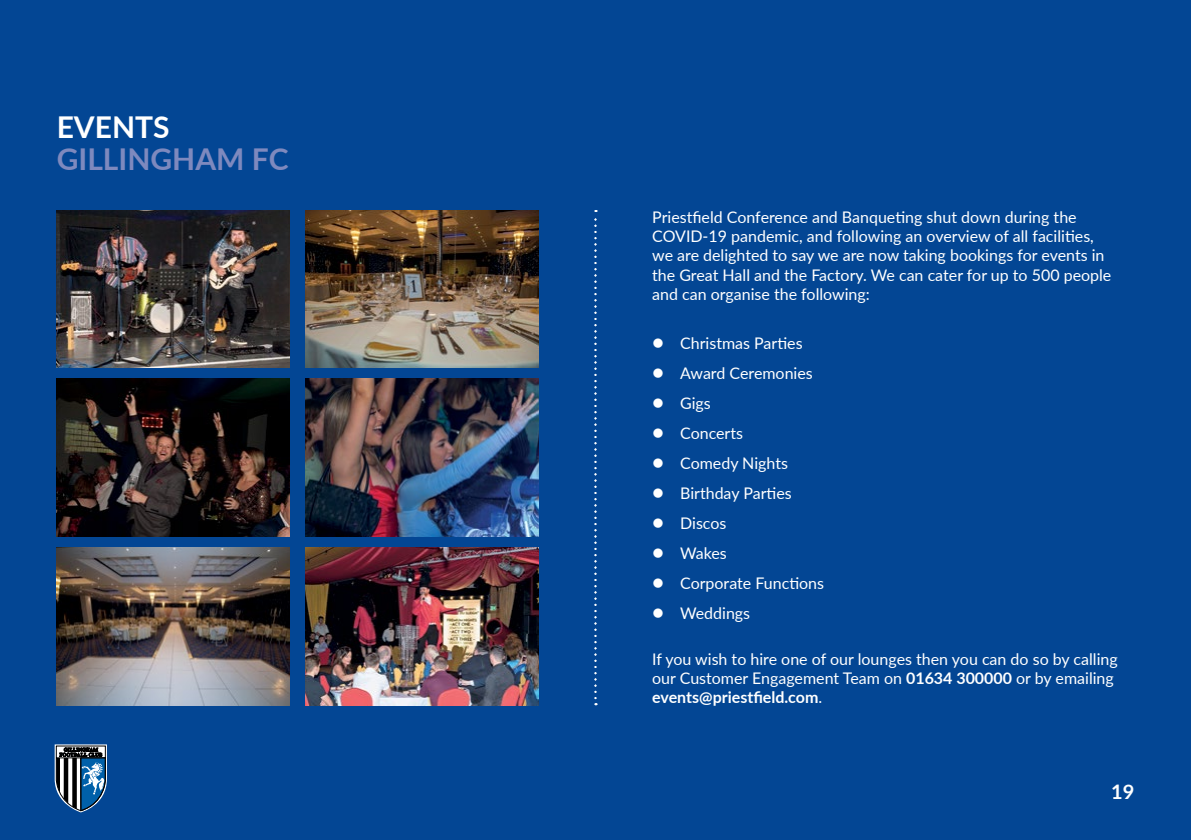
<style>
.page{position:relative;width:1191px;height:840px;background:#fff}
.page>*{position:absolute;margin:0;border:0;box-sizing:border-box;transform-origin:0 0}
.t1{font:700 30px "Lato";color:#7e89be}
.t2{font:700 30px "Lato";color:#fff}
.t3{font:700 20px "Lato";color:#fff}
.t4{font:16px/19.2px "Lato";color:#fff}
.s1{font-weight:700}
</style>
<div class="page">
<div style="left:0;top:0;width:1191px;height:839px;background:#034694"></div>
<svg style="left:594px;top:210px;width:2px;height:494px"></svg>
<img style="left:57px;top:210px;width:232px;height:157px">
<img style="left:306px;top:210px;width:233px;height:157px">
<img style="left:57px;top:378px;width:232px;height:158px">
<img style="left:306px;top:378px;width:233px;height:158px">
<img style="left:57px;top:547px;width:232px;height:157px">
<img style="left:306px;top:547px;width:233px;height:157px">
<svg style="left:55px;top:744px;width:52px;height:67px"></svg>
<h1 class="t2" style="left:57px;top:105px;width:114px">EVENTS</h1>
<h1 class="t1" style="left:57px;top:137px;width:233px">GILLINGHAM FC</h1>
<p class="t4" style="left:652px;top:207px;width:461px">Priestfield Conference and Banqueting shut down during the COVID-19 pandemic, and following an overview of all facilities, we are delighted to say we are now taking bookings for events in the Great Hall and the Factory. We can cater for up to 500 people and can organise the following:</p>
<p class="t4" style="left:652px;top:333px;width:152px">● Christmas Parties</p>
<p class="t4" style="left:652px;top:363px;width:162px">● Award Ceremonies</p>
<p class="t4" style="left:652px;top:393px;width:60px">● Gigs</p>
<p class="t4" style="left:652px;top:423px;width:92px">● Concerts</p>
<p class="t4" style="left:652px;top:453px;width:137px">● Comedy Nights</p>
<p class="t4" style="left:652px;top:483px;width:141px">● Birthday Parties</p>
<p class="t4" style="left:652px;top:513px;width:76px">● Discos</p>
<p class="t4" style="left:652px;top:543px;width:76px">● Wakes</p>
<p class="t4" style="left:652px;top:573px;width:173px">● Corporate Functions</p>
<p class="t4" style="left:652px;top:603px;width:99px">● Weddings</p>
<p class="t4" style="left:652px;top:648px;width:467px">If you wish to hire one of our lounges then you can do so by calling our Customer Engagement Team on <span class="s1">01634 300000</span> or by emailing <span class="s1">events@priestfield.com</span>.</p>
<p class="t3" style="left:1111px;top:776px;width:25px">19</p>
</div>
